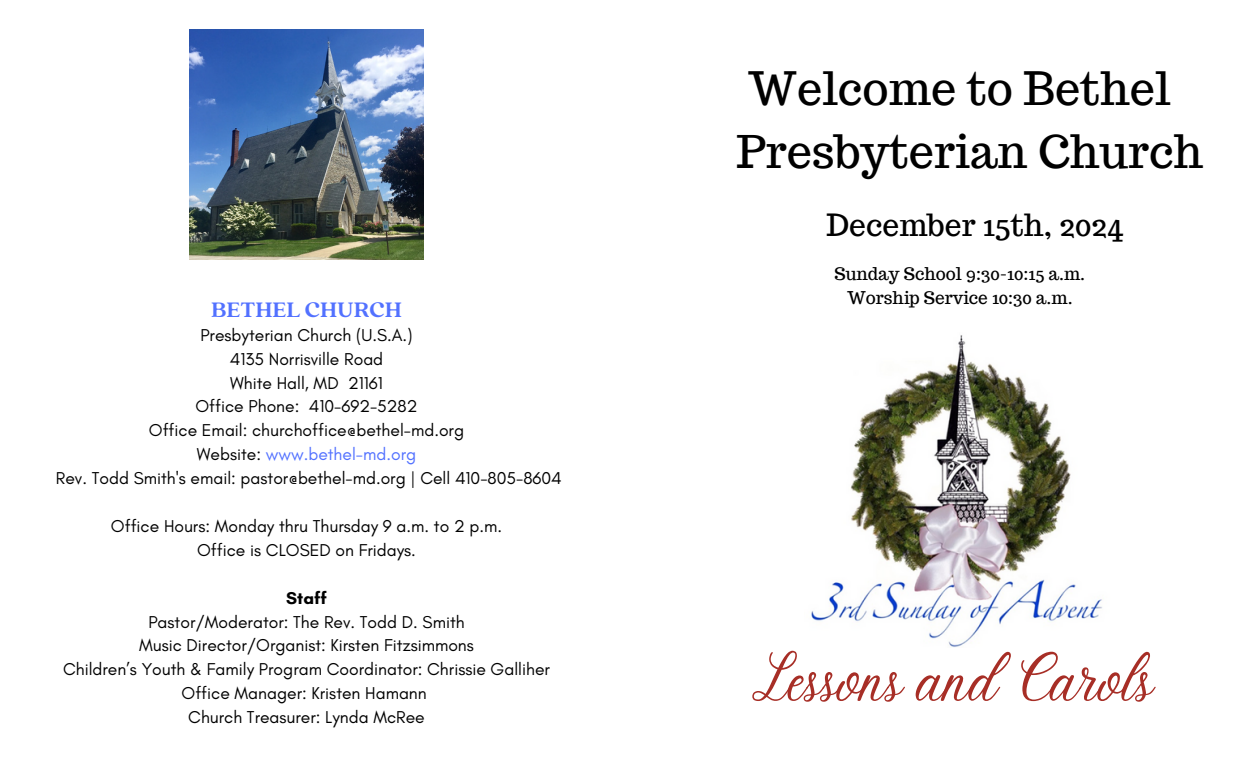
<style>
.page{position:relative;width:1260px;height:765px;background:#fff}
.page>*{position:absolute;margin:0;border:0;box-sizing:border-box;transform-origin:0 0}
.t1{font:68.75px "Stoic";color:#a72e26}
.t2{font:45.12px/62.9px "Trocchi";color:#000}
.t3{font:30px "Trocchi";color:#000}
.t4{font:700 23.25px "Quincy CF";color:#5271ff}
.t5{font:17.5px "Glacial Indifference";color:#000}
.t6{font:17.5px "Glacial Indifference";color:#5271ff}
.t7{font:700 17.5px "Glacial Indifference";color:#000}
.t8{font:17.25px "Trocchi";color:#000}
.s1{color:#000}
</style>
<div class="page">
<img style="left:189px;top:29px;width:235px;height:231px">
<img style="left:811px;top:335px;width:291px;height:312px">
<p class="t4" style="left:211px;top:294px;width:193px">BETHEL CHURCH</p>
<p class="t5" style="left:200px;top:324px;width:214px">Presbyterian Church (U.S.A.)</p>
<p class="t5" style="left:230px;top:348px;width:155px">4135 Norrisville Road</p>
<p class="t5" style="left:230px;top:372px;width:154px">White Hall, MD 21161</p>
<p class="t5" style="left:195px;top:396px;width:224px">Office Phone: 410-692-5282</p>
<p class="t5" style="left:149px;top:420px;width:317px">Office Email: churchoffice@bethel-md.org</p>
<p class="t6" style="left:197px;top:444px;width:221px"><span class="s1">Website:</span> www.bethel-md.org</p>
<p class="t5" style="left:56px;top:468px;width:507px">Rev. Todd Smith's email: pastor@bethel-md.org | Cell 410-805-8604</p>
<p class="t5" style="left:111px;top:515px;width:393px">Office Hours: Monday thru Thursday 9 a.m. to 2 p.m.</p>
<p class="t5" style="left:197px;top:539px;width:220px">Office is CLOSED on Fridays.</p>
<p class="t7" style="left:286px;top:587px;width:42px">Staff</p>
<p class="t5" style="left:148px;top:611px;width:318px">Pastor/Moderator: The Rev. Todd D. Smith</p>
<p class="t5" style="left:139px;top:635px;width:336px">Music Director/Organist: Kirsten Fitzsimmons</p>
<p class="t5" style="left:63px;top:659px;width:488px">Children’s Youth &amp; Family Program Coordinator: Chrissie Galliher</p>
<p class="t5" style="left:182px;top:683px;width:247px">Office Manager: Kristen Hamann</p>
<p class="t5" style="left:188px;top:707px;width:238px">Church Treasurer: Lynda McRee</p>
<h2 class="t2" style="left:736px;top:57px;width:469px">Welcome to Bethel<br>Presbyterian Church</h2>
<h3 class="t3" style="left:826px;top:206px;width:298px">December 15th, 2024</h3>
<p class="t8" style="left:834px;top:262px;width:252px">Sunday School 9:30-10:15 a.m.</p>
<p class="t8" style="left:847px;top:286px;width:227px">Worship Service 10:30 a.m.</p>
<p class="t1" style="left:754px;top:646px;width:400px">Lessons and Carols</p>
</div>
